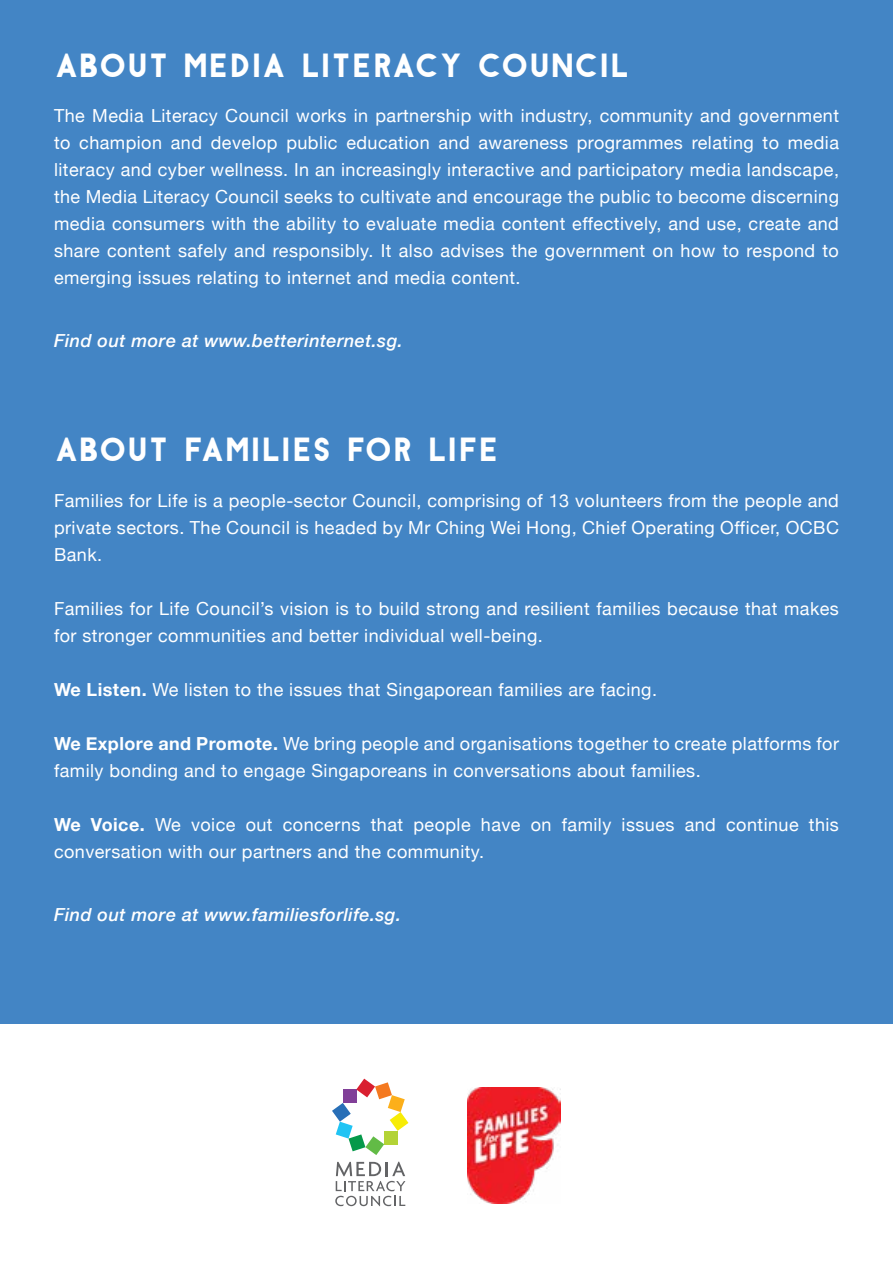
<style>
.page{position:relative;width:893px;height:1263px;background:#fff}
.page>*{position:absolute;margin:0;border:0;box-sizing:border-box;transform-origin:0 0}
.t1{font:30px "Antraste";color:#fff}
.t2{font:18px/27px "Helvetica Neue";letter-spacing:.025em;color:#fff}
.t3{font:italic 500 18px "Helvetica Neue";letter-spacing:.025em;color:#fff}
.s1{font-weight:700}
</style>
<div class="page">
<div style="left:0;top:0;width:893px;height:1024px;background:#4385c5"></div>
<img style="left:468px;top:1088px;width:93px;height:115px">
<svg style="left:332px;top:1079px;width:76px;height:76px"></svg>
<svg style="left:335px;top:1162px;width:70px;height:44px"></svg>
<h1 class="t1" style="left:54px;top:46px;width:578px">ABOUT MEDIA LITERACY COUNCIL</h1>
<p class="t2" style="left:54px;top:103px;width:786px;text-align:justify">The Media Literacy Council works in partnership with industry, community and government to champion and develop public education and awareness programmes relating to media literacy and cyber wellness. In an increasingly interactive and participatory media landscape, the Media Literacy Council seeks to cultivate and encourage the public to become discerning media consumers with the ability to evaluate media content effectively, and use, create and share content safely and responsibly. It also advises the government on how to respond to emerging issues relating to internet and media content.</p>
<p class="t3" style="left:54px;top:325px;width:350px">Find out more at www.betterinternet.sg.</p>
<h1 class="t1" style="left:54px;top:430px;width:447px">ABOUT FAMILIES FOR LIFE</h1>
<p class="t2" style="left:54px;top:488px;width:786px;text-align:justify">Families for Life is a people-sector Council, comprising of 13 volunteers from the people and private sectors. The Council is headed by Mr Ching Wei Hong, Chief Operating Officer, OCBC Bank.</p>
<p class="t2" style="left:54px;top:596px;width:786px">Families for Life Council’s vision is to build strong and resilient families because that makes for stronger communities and better individual well-being.</p>
<p class="t2" style="left:54px;top:677px;width:604px"><span class="s1">We Listen.</span> We listen to the issues that Singaporean families are facing.</p>
<p class="t2" style="left:54px;top:731px;width:786px"><span class="s1">We Explore and Promote.</span> We bring people and organisations together to create platforms for family bonding and to engage Singaporeans in conversations about families.</p>
<p class="t2" style="left:54px;top:812px;width:786px"><span class="s1">We Voice.</span> We voice out concerns that people have on family issues and continue this conversation with our partners and the community.</p>
<p class="t3" style="left:54px;top:899px;width:349px">Find out more at www.familiesforlife.sg.</p>
</div>
